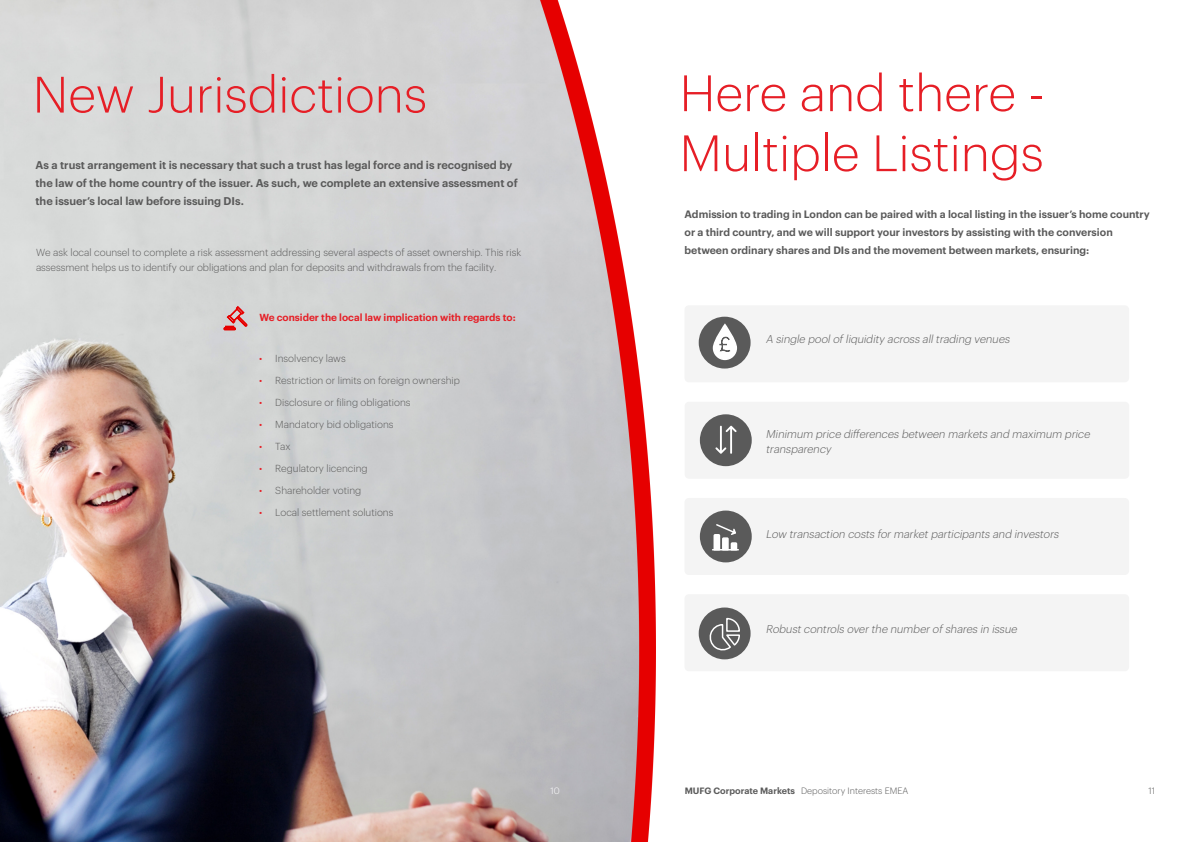
<style>
.page{position:relative;width:1191px;height:842px;background:#fff}
.page>*{position:absolute;margin:0;border:0;box-sizing:border-box;transform-origin:0 0}
.t1{font:300 50px/60px "Graphik";color:#e61e26}
.t2{font:italic 300 11px/15px "Graphik";color:#5a5a5a}
.t3{font:600 11px/18px "Graphik";color:#5a5a5a}
.t4{font:600 10.5px/18px "Graphik";color:#5a5a5a}
.t5{font:300 10px/15px "Graphik";color:#5a5a5a}
.t6{font:600 10px "Graphik";color:#e61e26}
.t7{font:300 9px "Graphik";color:#5a5a5a}
.t8{font:300 9px "Graphik";color:#fff}
.s1{color:#e61e26}
.s2{font-weight:600}
</style>
<div class="page">
<img style="left:0;top:0;width:656px;height:842px">
<svg style="left:223px;top:306px;width:24px;height:24px"></svg>
<div style="left:684px;top:305px;width:445px;height:77px;background:#f4f4f4;border-radius:4px"></div>
<div style="left:684px;top:402px;width:445px;height:77px;background:#f4f4f4;border-radius:4px"></div>
<div style="left:684px;top:498px;width:445px;height:77px;background:#f4f4f4;border-radius:4px"></div>
<div style="left:684px;top:594px;width:445px;height:77px;background:#f4f4f4;border-radius:4px"></div>
<div style="left:698px;top:317px;width:52px;height:52px;background:#5a5a5a;border-radius:50%"></div>
<div style="left:700px;top:414px;width:51px;height:52px;background:#5a5a5a;border-radius:50%"></div>
<svg style="left:715px;top:426px;width:21px;height:28px"></svg>
<div style="left:700px;top:511px;width:51px;height:51px;background:#5a5a5a;border-radius:50%"></div>
<svg style="left:712px;top:524px;width:26px;height:26px"></svg>
<div style="left:698px;top:607px;width:52px;height:52px;background:#5a5a5a;border-radius:50%"></div>
<svg style="left:709px;top:618px;width:31px;height:32px"></svg>
<svg style="left:713px;top:325px;width:23px;height:34px"></svg>
<div style="left:713px;top:324px;width:24px;height:36px;border:1px solid #fff;border-radius:11px"></div>
<svg style="left:718px;top:336px;width:13px;height:16px"></svg>
<h1 class="t1" style="left:33px;top:61px;width:396px">New Jurisdictions</h1>
<p class="t3" style="left:35px;top:155px;width:484px">As a trust arrangement it is necessary that such a trust has legal force and is recognised by the law of the home country of the issuer. As such, we complete an extensive assessment of the issuer’s local law before issuing DIs.</p>
<p class="t5" style="left:36px;top:244px;width:487px">We ask local counsel to complete a risk assessment addressing several aspects of asset ownership. This risk assessment helps us to identify our obligations and plan for deposits and withdrawals from the facility.</p>
<p class="t6" style="left:259px;top:309px;width:258px">We consider the local law implication with regards to:</p>
<p class="t5" style="left:259px;top:350px;width:88px"><span class="s1">•</span> Insolvency laws</p>
<p class="t5" style="left:259px;top:372px;width:202px"><span class="s1">•</span> Restriction or limits on foreign ownership</p>
<p class="t5" style="left:259px;top:394px;width:153px"><span class="s1">•</span> Disclosure or filing obligations</p>
<p class="t5" style="left:259px;top:416px;width:136px"><span class="s1">•</span> Mandatory bid obligations</p>
<p class="t5" style="left:259px;top:438px;width:33px"><span class="s1">•</span> Tax</p>
<p class="t5" style="left:259px;top:460px;width:110px"><span class="s1">•</span> Regulatory licencing</p>
<p class="t5" style="left:259px;top:482px;width:104px"><span class="s1">•</span> Shareholder voting</p>
<p class="t5" style="left:259px;top:504px;width:136px"><span class="s1">•</span> Local settlement solutions</p>
<h1 class="t1" style="left:679px;top:59px;width:367px">Here and there -<br>Multiple Listings</h1>
<p class="t4" style="left:684px;top:204px;width:467px">Admission to trading in London can be paired with a local listing in the issuer’s home country or a third country, and we will support your investors by assisting with the conversion between ordinary shares and DIs and the movement between markets, ensuring:</p>
<p class="t2" style="left:766px;top:331px;width:248px">A single poolofliquidity across alltrading venues</p>
<p class="t2" style="left:766px;top:426px;width:328px">Minimum price differences between markets and maximum price transparency</p>
<p class="t2" style="left:766px;top:525px;width:297px">Low transaction costs formarketparticipants and investors</p>
<p class="t2" style="left:766px;top:621px;width:255px">Robustcontrols overthe numberofshares in issue</p>
<p class="t8" style="left:550px;top:784px;width:11px">10</p>
<p class="t7" style="left:684px;top:784px;width:225px"><span class="s2">MUFG Corporate Markets</span> Depository Interests EMEA</p>
<p class="t7" style="left:1148px;top:784px;width:8px">11</p>
</div>
